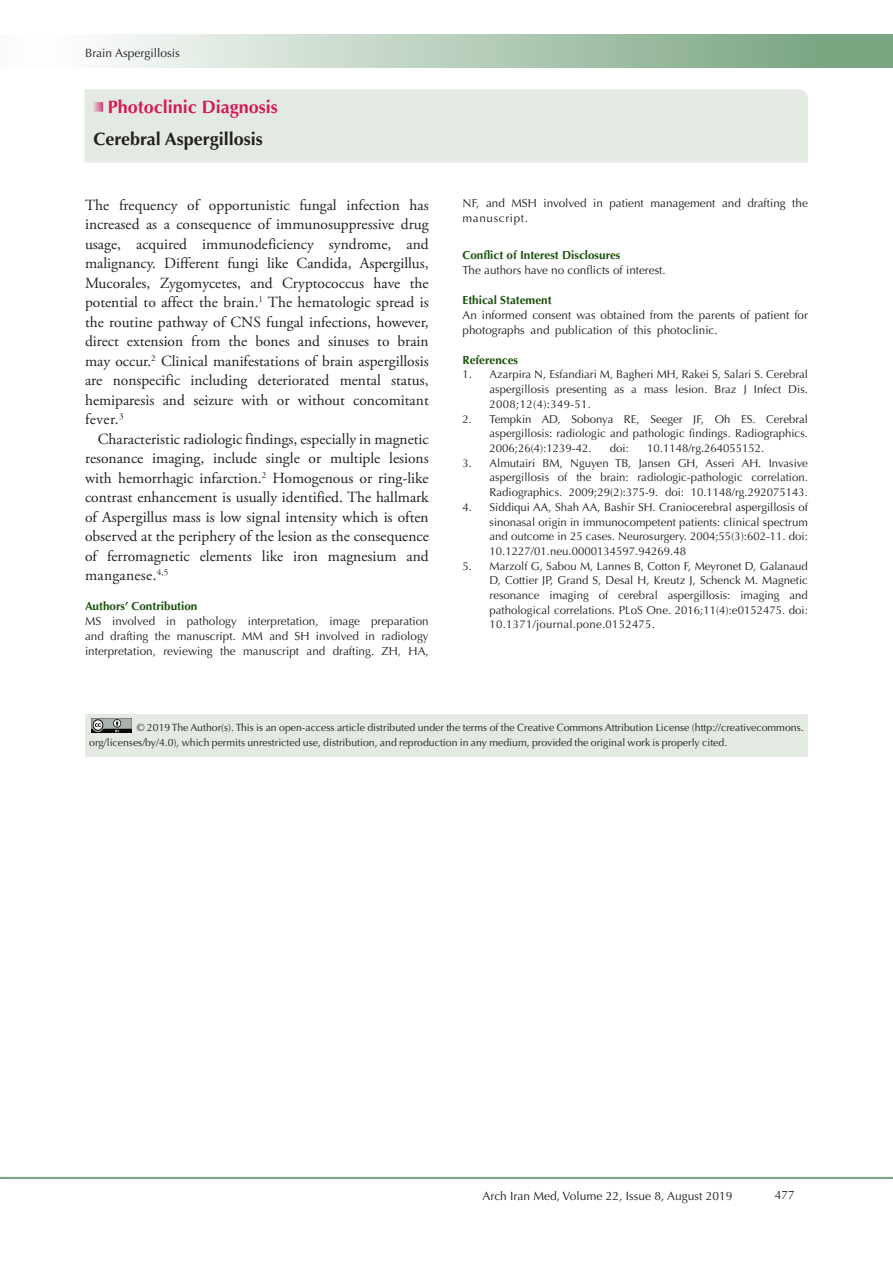
<style>
.page{position:relative;width:893px;height:1263px;background:#fff}
.page>*{position:absolute;margin:0;border:0;box-sizing:border-box;transform-origin:0 0}
.t1{font:700 18px "Optima LT Std";color:#231f20}
.t2{font:700 18px "Optima LT Std";color:#d71a56}
.t3{font:15.45px/19.5px "Adobe Garamond Pro";color:#231f20;text-align:justify}
.t4{font:12px "Optima LT Std";color:#231f20}
.t5{font:11.7px/15px "Optima LT Std";color:#231f20}
.t6{font:700 11.7px "Optima LT Std";color:#19500a}
.t7{font:11.4px/14.7px "Optima LT Std";color:#231f20;text-align:justify}
.t8{font:10.5px/15px "Optima LT Std";color:#231f20}
</style>
<div class="page">
<div style="left:0;top:1177px;width:893px;height:2px;background:#0099e5;border:1px solid #7aa581"></div>
<div style="left:0;top:35px;width:892px;height:33px;background:linear-gradient(to right,#fff,#719f79)"></div>
<div style="left:84px;top:89px;width:724px;height:73px;background:#e3eae2"></div>
<svg style="left:94px;top:102px;width:9px;height:10px"></svg>
<div style="left:85px;top:714px;width:723px;height:43px;background:#e3eae2"></div>
<img style="left:92px;top:719px;width:40px;height:14px">
<p class="t4" style="left:85px;top:46px;width:96px">Brain Aspergillosis</p>
<p class="t2" style="left:108px;top:96px;width:172px">Photoclinic Diagnosis</p>
<p class="t1" style="left:93px;top:128px;width:171px">Cerebral Aspergillosis</p>
<p class="t3" style="left:85px;top:196px;width:345px">The frequency of opportunistic fungal infection has increased as a consequence of immunosuppressive drug usage, acquired immunodeficiency syndrome, and malignancy. Different fungi like Candida, Aspergillus, Mucorales, Zygomycetes, and Cryptococcus have the potential to affect the brain.<sup>1</sup> The hematologic spread is the routine pathway of CNS fungal infections, however, direct extension from the bones and sinuses to brain may occur.<sup>2</sup> Clinical manifestations of brain aspergillosis are nonspecific including deteriorated mental status, hemiparesis and seizure with or without concomitant fever.<sup>3</sup></p>
<p class="t3" style="left:85px;top:430px;width:345px;text-indent:13px">Characteristic radiologic findings, especially in magnetic resonance imaging, include single or multiple lesions with hemorrhagic infarction.<sup>2</sup> Homogenous or ring-like contrast enhancement is usually identified. The hallmark of Aspergillus mass is low signal intensity which is often observed at the periphery of the lesion as the consequence of ferromagnetic elements like iron magnesium and manganese.<sup>4,5</sup></p>
<p class="t6" style="left:85px;top:599px;width:114px">Authors’ Contribution</p>
<p class="t5" style="left:85px;top:614px;width:345px;text-align:justify">MS involved in pathology interpretation, image preparation and drafting the manuscript. MM and SH involved in radiology interpretation, reviewing the manuscript and drafting. ZH, HA,</p>
<p class="t5" style="left:463px;top:196px;width:347px">NF, and MSH involved in patient management and drafting the manuscript.</p>
<p class="t6" style="left:463px;top:248px;width:159px">Conflict of Interest Disclosures</p>
<p class="t5" style="left:463px;top:262px;width:205px">The authors have no conflicts of interest.</p>
<p class="t6" style="left:463px;top:293px;width:91px">Ethical Statement</p>
<p class="t5" style="left:463px;top:307px;width:347px">An informed consent was obtained from the parents of patient for photographs and publication of this photoclinic.</p>
<p class="t6" style="left:463px;top:353px;width:57px">References</p>
<p class="t7" style="left:490px;top:367px;width:320px;text-indent:-27px">1. Azarpira N, Esfandiari M, Bagheri MH, Rakei S, Salari S. Cerebral aspergillosis presenting as a mass lesion. Braz J Infect Dis.<br>2008;12(4):349-51.</p>
<p class="t7" style="left:490px;top:411px;width:320px;text-indent:-27px">2. Tempkin AD, Sobonya RE, Seeger JF, Oh ES. Cerebral aspergillosis: radiologic and pathologic findings. Radiographics.<br>2006;26(4):1239-42.</p>
<p class="t7" style="left:610px;top:441px;width:21px">doi:</p>
<p class="t7" style="left:647px;top:441px;width:119px">10.1148/rg.264055152.</p>
<p class="t7" style="left:490px;top:456px;width:320px;text-indent:-27px">3. Almutairi BM, Nguyen TB, Jansen GH, Asseri AH. Invasive aspergillosis of the brain: radiologic-pathologic correlation.<br>Radiographics. 2009;29(2):375-9. doi: 10.1148/rg.292075143.</p>
<p class="t7" style="left:490px;top:500px;width:320px;text-indent:-27px">4. Siddiqui AA, Shah AA, Bashir SH. Craniocerebral aspergillosis of sinonasal origin in immunocompetent patients: clinical spectrum and outcome in 25 cases. Neurosurgery. 2004;55(3):602-11. doi:<br>10.1227/01.neu.0000134597.94269.48</p>
<p class="t7" style="left:490px;top:558px;width:320px;text-indent:-27px">5. Marzolf G, Sabou M, Lannes B, Cotton F, Meyronet D, Galanaud D, Cottier JP, Grand S, Desal H, Kreutz J, Schenck M. Magnetic resonance imaging of cerebral aspergillosis: imaging and pathological correlations. PLoS One. 2016;11(4):e0152475. doi:<br>10.1371/journal.pone.0152475.</p>
<p class="t8" style="left:89px;top:720px;width:716px;text-indent:47px">© 2019 The Author(s). This is an open-access article distributed under the terms of the Creative Commons Attribution License (http://creativecommons. org/licenses/by/4.0), which permits unrestricted use, distribution, and reproduction in any medium, provided the original work is properly cited.</p>
<p class="t4" style="left:483px;top:1189px;width:251px">Arch Iran Med, Volume 22, Issue 8, August 2019</p>
<p class="t4" style="left:775px;top:1188px;width:22px">477</p>
</div>
